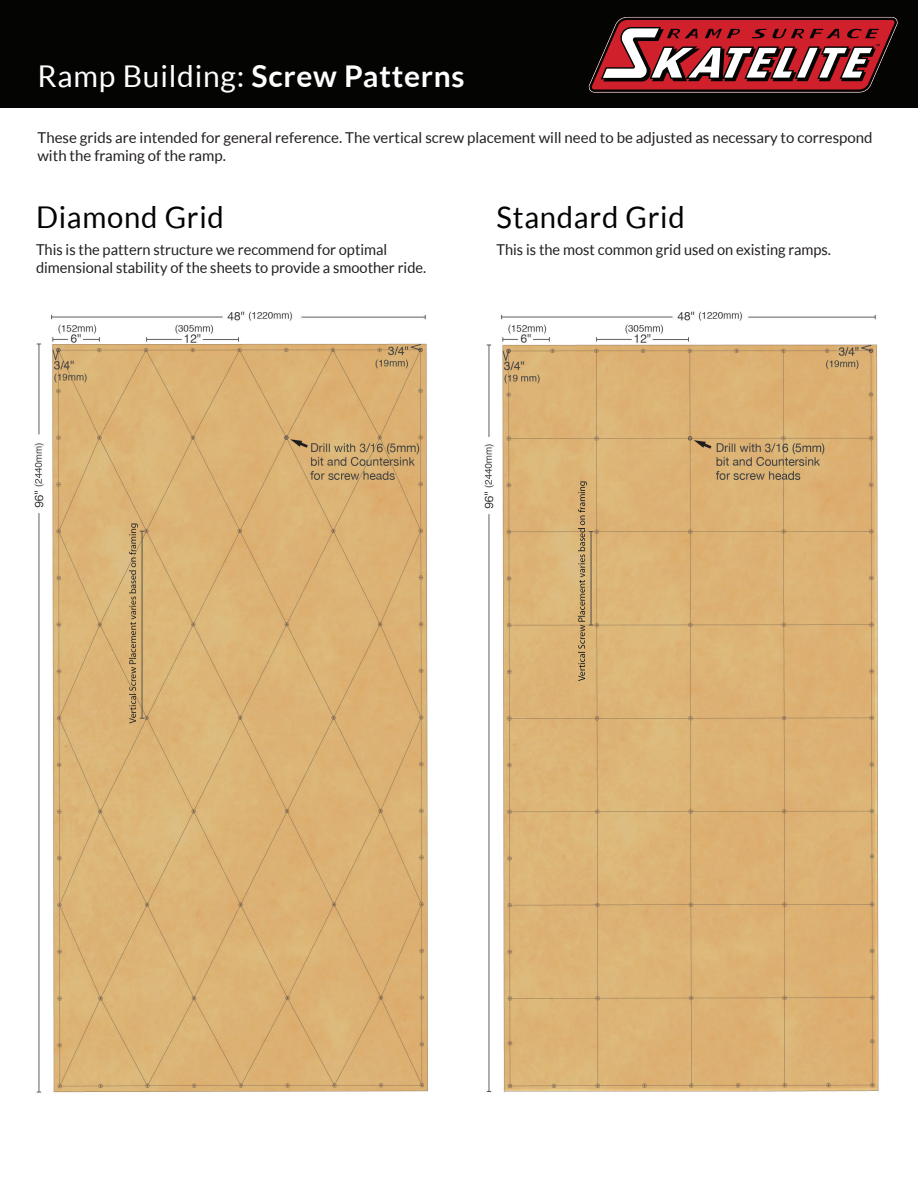
<style>
.page{position:relative;width:918px;height:1188px;background:#fff}
.page>*{position:absolute;margin:0;border:0;box-sizing:border-box;transform-origin:0 0}
.t1{font:30px "Lato";letter-spacing:.025em;color:#fff}
.t2{font:30px "Lato";letter-spacing:.025em;color:#040503}
.t3{font:15px/18px "Lato";color:#231f20}
.s1{font-weight:700}
</style>
<div class="page">
<img style="left:34px;top:311px;width:394px;height:782px">
<img style="left:484px;top:311px;width:395px;height:781px">
<div style="left:0;top:0;width:918px;height:108px;background:#040503"></div>
<svg style="left:589px;top:17px;width:309px;height:76px"></svg>
<h1 class="t1" style="left:38px;top:59px;width:429px">Ramp Building: <span class="s1">Screw Patterns</span></h1>
<p class="t3" style="left:38px;top:129px;width:837px">These grids are intended for general reference. The vertical screw placement will need to be adjusted as necessary to correspond with the framing of the ramp.</p>
<h1 class="t2" style="left:36px;top:200px;width:189px">Diamond Grid</h1>
<p class="t3" style="left:36px;top:241px;width:392px">This is the pattern structure we recommend for optimal dimensional stability of the sheets to provide a smoother ride.</p>
<h1 class="t2" style="left:496px;top:200px;width:190px">Standard Grid</h1>
<p class="t3" style="left:496px;top:241px;width:336px">This is the most common grid used on existing ramps.</p>
</div>
